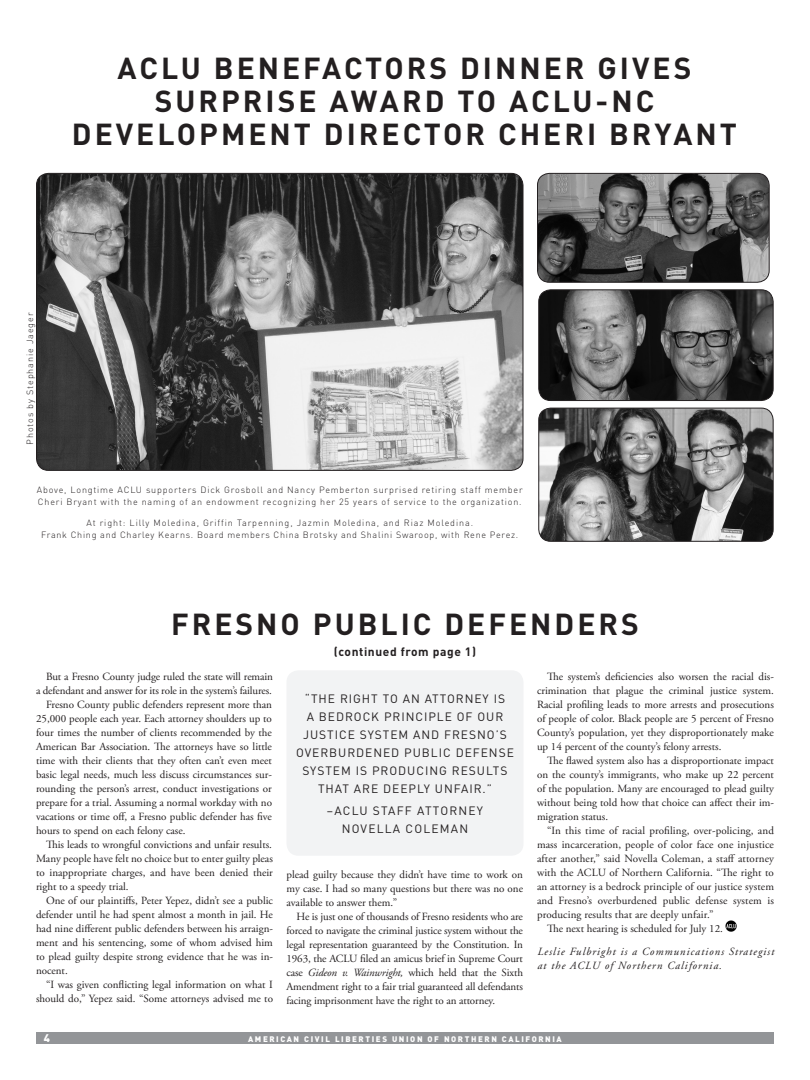
<style>
.page{position:relative;width:810px;height:1080px;background:#fff}
.page>*{position:absolute;margin:0;border:0;box-sizing:border-box;transform-origin:0 0}
.HEAD_2_30_wider_font{font:700 30px/33px "DIN";letter-spacing:.1em;color:#231f20;text-align:center}
.pullquote_12_pt_blac{font:12px/18px "DIN";letter-spacing:.08em;color:#231f20;text-align:center}
.pullquote_12_pt_blac-2{font:12px/18px "DIN";letter-spacing:.1em;color:#231f20;text-align:center}
.head_4_black_headers{font:700 12px "DIN";letter-spacing:.05em;color:#231f20}
.body{font:11px/14px "Adobe Garamond Pro";color:#231f20;text-align:justify}
.authorcredit{font:italic 11px/14px "Adobe Garamond";letter-spacing:.09em;color:#231f20}
.t1{font:900 11px "DIN";color:#fff}
.photo_caption_DIN_li{font:300 9px/12px "DIN";letter-spacing:.09em;color:#231f20}
.pullquote_12_pt_blac-3{font:900 8px "DIN";letter-spacing:.2em;color:#fff}
.s1{font-style:italic}
</style>
<div class="page">
<div style="left:36px;top:1032px;width:738px;height:12px;background:#939598"></div>
<img style="left:36px;top:173px;width:486px;height:297px">
<div style="left:36px;top:173px;width:488px;height:298px;border:1px solid #231f20;border-radius:12px"></div>
<img style="left:539px;top:408px;width:233px;height:132px">
<div style="left:538px;top:408px;width:236px;height:134px;border:1px solid #231f20;border-radius:12px"></div>
<img style="left:538px;top:173px;width:230px;height:108px">
<div style="left:537px;top:173px;width:233px;height:110px;border:1px solid #231f20;border-radius:12px"></div>
<img style="left:540px;top:291px;width:232px;height:110px">
<div style="left:538px;top:289px;width:236px;height:112px;border:1px solid #231f20;border-radius:12px"></div>
<svg style="left:726px;top:921px;width:11px;height:11px"></svg>
<div style="left:286px;top:670px;width:238px;height:186px;background:#f2f3f4;border-radius:12px"></div>
<p class="HEAD_2_30_wider_font" style="left:72px;top:50px;width:667px">ACLU BENEFACTORS DINNER GIVES<br>SURPRISE AWARD TO ACLU-NC<br>DEVELOPMENT DIRECTOR CHERI BRYANT</p>
<p class="photo_caption_DIN_li" style="left:24px;top:445px;width:134px;rotate:-90deg">Photos by Stephanie Jaeger</p>
<p class="photo_caption_DIN_li" style="left:37px;top:484px;width:487px">Above, Longtime ACLU supporters Dick Grosboll and Nancy Pemberton surprised retiring staff member<br>Cheri Bryant with the naming of an endowment recognizing her 25 years of service to the organization.</p>
<p class="photo_caption_DIN_li" style="left:41px;top:517px;width:479px;text-align:center">At right: Lilly Moledina, Griffin Tarpenning, Jazmin Moledina, and Riaz Moledina.<br>Frank Ching and Charley Kearns. Board members China Brotsky and Shalini Swaroop, with Rene Perez.</p>
<p class="HEAD_2_30_wider_font" style="left:171px;top:607px;width:469px">FRESNO PUBLIC DEFENDERS</p>
<p class="head_4_black_headers" style="left:334px;top:644px;width:144px">(continued from page 1)</p>
<p class="pullquote_12_pt_blac" style="left:296px;top:689px;width:219px">“THE RIGHT TO AN ATTORNEY IS<br>A BEDROCK PRINCIPLE OF OUR<br>JUSTICE SYSTEM AND FRESNO’S<br>OVERBURDENED PUBLIC DEFENSE<br>SYSTEM IS PRODUCING RESULTS<br>THAT ARE DEEPLY UNFAIR.”</p>
<p class="pullquote_12_pt_blac-2" style="left:327px;top:801px;width:158px">–ACLU STAFF ATTORNEY<br>NOVELLA COLEMAN</p>
<p class="body" style="left:36px;top:669px;width:239px;text-align:right">But a Fresno County judge ruled the state will remain<br>a defendant and answer for its role in the system’s failures.</p>
<p class="body" style="left:36px;top:697px;width:238px;text-indent:10px">Fresno County public defenders represent more than 25,000 people each year. Each attorney shoulders up to four times the number of clients recommended by the American Bar Association. The attorneys have so little time with their clients that they often can’t even meet basic legal needs, much less discuss circumstances sur&shy;rounding the person’s arrest, conduct investigations or prepare for a trial. Assuming a normal workday with no vacations or time off, a Fresno public defender has five hours to spend on each felony case.</p>
<p class="body" style="left:36px;top:837px;width:238px;text-indent:10px">This leads to wrongful convictions and unfair results.<br>Many people have felt no choice but to enter guilty pleas to inappropriate charges, and have been denied their right to a speedy trial.</p>
<p class="body" style="left:36px;top:893px;width:239px;text-indent:10px">One of our plaintiffs, Peter Yepez, didn’t see a public defender until he had spent almost a month in jail. He had nine different public defenders between his arraign&shy;ment and his sentencing, some of whom advised him to plead guilty despite strong evidence that he was in&shy;nocent.</p>
<p class="body" style="left:36px;top:977px;width:239px;text-align:right">“I was given conflicting legal information on what I should do,” Yepez said. “Some attorneys advised me to</p>
<p class="body" style="left:537px;top:669px;width:239px;text-indent:10px">The system’s deficiencies also worsen the racial dis&shy;crimination that plague the criminal justice system.<br>Racial profiling leads to more arrests and prosecutions of people of color. Black people are 5 percent of Fresno County’s population, yet they disproportionately make up 14 percent of the county’s felony arrests.</p>
<p class="body" style="left:537px;top:753px;width:239px;text-indent:10px">The flawed system also has a disproportionate impact on the county’s immigrants, who make up 22 percent of the population. Many are encouraged to plead guilty without being told how that choice can affect their im&shy;migration status.</p>
<p class="body" style="left:537px;top:823px;width:239px;text-indent:10px">“In this time of racial profiling, over-policing, and mass incarceration, people of color face one injustice after another,” said Novella Coleman, a staff attorney with the ACLU of Northern California. “The right to an attorney is a bedrock principle of our justice system and Fresno’s overburdened public defense system is producing results that are deeply unfair.”</p>
<p class="body" style="left:547px;top:921px;width:177px">The next hearing is scheduled for July 12.</p>
<p class="authorcredit" style="left:537px;top:944px;width:238px">Leslie Fulbright is a Communications Strategist at the ACLU of Northern California.</p>
<p class="body" style="left:286px;top:867px;width:238px">plead guilty because they didn’t have time to work on my case. I had so many questions but there was no one available to answer them.”</p>
<p class="body" style="left:286px;top:909px;width:238px;text-indent:10px">He is just one of thousands of Fresno residents who are forced to navigate the criminal justice system without the legal representation guaranteed by the Constitution. In 1963, the ACLU filed an amicus brief in Supreme Court case <span class="s1">Gideon v. Wainwright,</span> which held that the Sixth Amendment right to a fair trial guaranteed all defendants facing imprisonment have the right to an attorney.</p>
<p class="t1" style="left:44px;top:1031px;width:8px">4</p>
<p class="pullquote_12_pt_blac-3" style="left:248px;top:1033px;width:315px">AMERICAN CIVIL LIBERTIES UNION OF NORTHERN CALIFORNIA</p>
</div>
